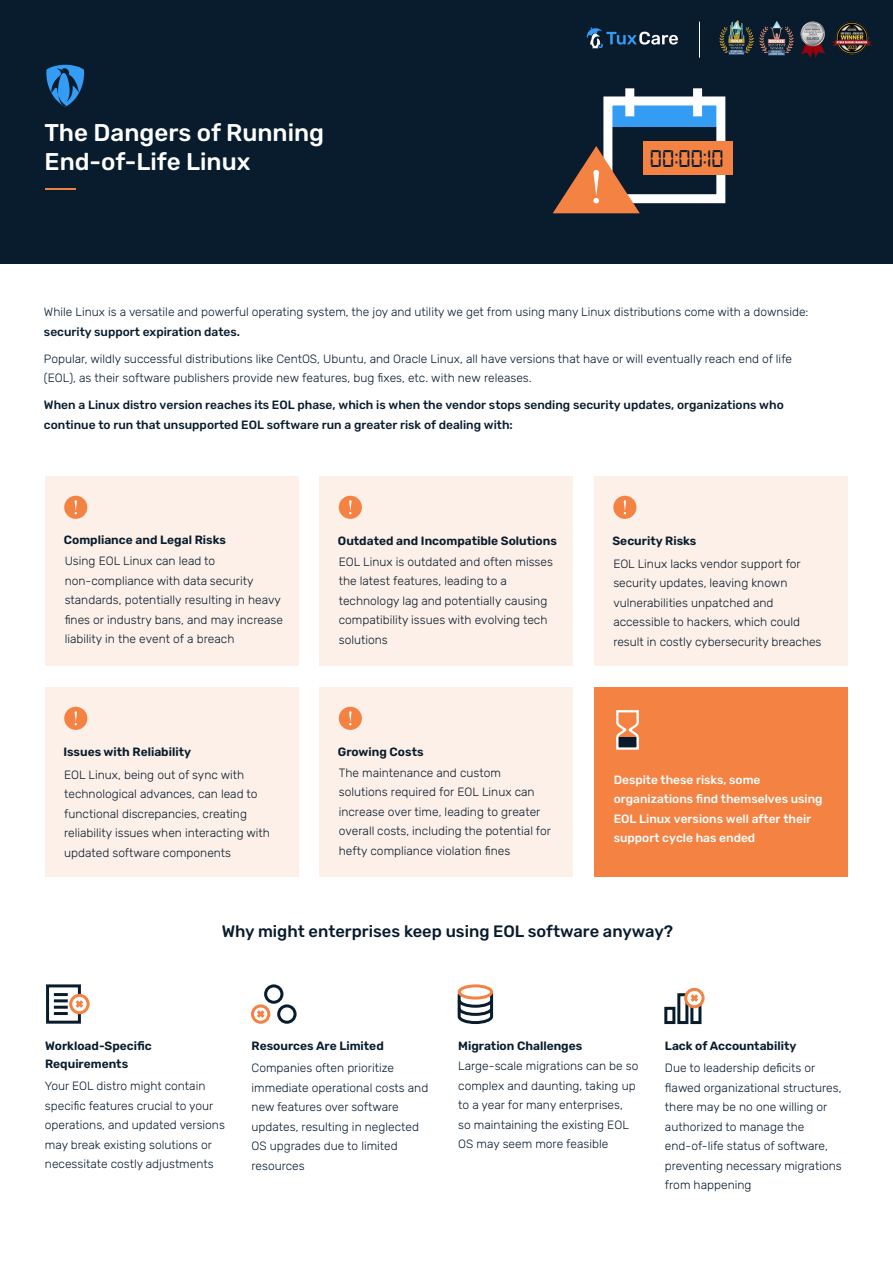
<style>
.page{position:relative;width:893px;height:1263px;background:#fff}
.page>*{position:absolute;margin:0;border:0;box-sizing:border-box;transform-origin:0 0}
.t1{font:25.8px "Digital 7";color:#081c2e}
.t2{font:500 24.15px/29.1px "Rubik";color:#fff}
.t3{font:500 16.5px "Rubik";color:#081c2e}
.t4{font:300 12px/19.5px "Rubik";color:#081c2e}
.t5{font:500 12px/19.5px "Rubik";color:#081c2e}
.t6{font:600 12px/18px "Rubik";color:#081c2e}
.t7{font:500 12px/19.5px "Rubik";color:#fff}
</style>
<div class="page">
<svg style="left:457px;top:989px;width:37px;height:36px"></svg>
<div style="left:0;top:0;width:893px;height:264px;background:#081c2e"></div>
<svg style="left:587px;top:27px;width:91px;height:21px"></svg>
<img style="left:719px;top:21px;width:35px;height:34px">
<img style="left:800px;top:21px;width:25px;height:37px">
<hr style="left:699px;top:22px;width:1px;height:36px;background:#fff">
<img style="left:759px;top:21px;width:35px;height:35px">
<img style="left:832px;top:21px;width:41px;height:34px">
<hr style="left:45px;top:188px;width:31px;height:2px;background:#eb8043">
<svg style="left:46px;top:65px;width:39px;height:42px"></svg>
<div style="left:608px;top:101px;width:113px;height:25px;background:#359cf3"></div>
<div style="left:603px;top:96px;width:122px;height:107px;border:9px solid #fff"></div>
<div style="left:625px;top:88px;width:9px;height:28px;background:#fff"></div>
<div style="left:693px;top:88px;width:9px;height:28px;background:#fff"></div>
<svg style="left:553px;top:146px;width:87px;height:67px"></svg>
<div style="left:643px;top:141px;width:90px;height:34px;background:#f48243"></div>
<div style="left:45px;top:476px;width:254px;height:190px;background:#fdf0e8"></div>
<div style="left:64px;top:496px;width:23px;height:23px;background:#f48243;border-radius:50%"></div>
<svg style="left:75px;top:500px;width:2px;height:14px"></svg>
<div style="left:319px;top:476px;width:254px;height:190px;background:#fdf0e8"></div>
<div style="left:339px;top:496px;width:23px;height:23px;background:#f48243;border-radius:50%"></div>
<svg style="left:349px;top:500px;width:3px;height:14px"></svg>
<div style="left:594px;top:476px;width:254px;height:190px;background:#fdf0e8"></div>
<div style="left:613px;top:496px;width:23px;height:23px;background:#f48243;border-radius:50%"></div>
<svg style="left:624px;top:500px;width:2px;height:14px"></svg>
<div style="left:45px;top:687px;width:254px;height:190px;background:#fdf0e8"></div>
<div style="left:64px;top:707px;width:23px;height:23px;background:#f48243;border-radius:50%"></div>
<svg style="left:75px;top:711px;width:2px;height:14px"></svg>
<div style="left:319px;top:687px;width:254px;height:190px;background:#fdf0e8"></div>
<div style="left:594px;top:687px;width:254px;height:190px;background:#f48243"></div>
<div style="left:339px;top:707px;width:23px;height:23px;background:#f48243;border-radius:50%"></div>
<svg style="left:349px;top:711px;width:3px;height:14px"></svg>
<svg style="left:616px;top:710px;width:23px;height:40px"></svg>
<div style="left:46px;top:984px;width:35px;height:40px;border:3px solid #081c2e"></div>
<hr style="left:54px;top:993px;width:14px;height:3px;background:#081c2e">
<hr style="left:54px;top:999px;width:14px;height:3px;background:#081c2e">
<hr style="left:54px;top:1006px;width:14px;height:3px;background:#081c2e">
<hr style="left:54px;top:1012px;width:14px;height:3px;background:#081c2e">
<div style="left:69px;top:994px;width:21px;height:20px;border:3px solid #f48243;border-radius:50%"></div>
<svg style="left:72px;top:997px;width:14px;height:14px"></svg>
<div style="left:251px;top:1004px;width:19px;height:20px;border:3px solid #f48243;border-radius:50%"></div>
<div style="left:277px;top:1004px;width:20px;height:20px;border:3px solid #081c2e;border-radius:50%"></div>
<div style="left:264px;top:984px;width:19px;height:20px;border:3px solid #081c2e;border-radius:50%"></div>
<svg style="left:254px;top:1007px;width:14px;height:14px"></svg>
<div style="left:458px;top:984px;width:35px;height:15px;border:3px solid #f48243;border-radius:50%"></div>
<div style="left:664px;top:1007px;width:11px;height:17px;border:3px solid #081c2e"></div>
<div style="left:690px;top:1002px;width:11px;height:22px;border:3px solid #081c2e"></div>
<div style="left:677px;top:993px;width:11px;height:31px;border:3px solid #081c2e"></div>
<div style="left:684px;top:988px;width:21px;height:20px;border:3px solid #f48243;border-radius:50%"></div>
<svg style="left:687px;top:991px;width:14px;height:14px"></svg>
<h2 class="t2" style="left:45px;top:118px;width:281px">The Dangers of Running<br>End-of-Life Linux</h2>
<h1 class="t1" style="left:650px;top:147px;width:75px">00:00:10</h1>
<p class="t4" style="left:44px;top:303px;width:766px">While Linux is a versatile and powerful operating system, the joy and utility we get from using many Linux distributions come with a downside:</p>
<p class="t5" style="left:44px;top:322px;width:198px">security support expiration dates.</p>
<p class="t4" style="left:44px;top:349px;width:750px">Popular, wildly successful distributions like CentOS, Ubuntu, and Oracle Linux, all have versions that have or will eventually reach end of life (EOL), as their software publishers provide new features, bug fixes, etc. with new releases.</p>
<p class="t5" style="left:44px;top:396px;width:741px">When a Linux distro version reaches its EOL phase, which is when the vendor stops sending security updates, organizations who continue to run that unsupported EOL software run a greater risk of dealing with:</p>
<p class="t6" style="left:64px;top:532px;width:164px">Compliance and Legal Risks</p>
<p class="t4" style="left:65px;top:552px;width:220px">Using EOL Linux can lead to non-compliance with data security standards, potentially resulting in heavy fines or industry bans, and may increase liability in the event of a breach</p>
<p class="t6" style="left:63px;top:743px;width:129px">Issues with Reliability</p>
<p class="t4" style="left:64px;top:765px;width:207px">EOL Linux, being out of sync with technological advances, can lead to functional discrepancies, creating reliability issues when interacting with updated software components</p>
<p class="t6" style="left:338px;top:532px;width:220px">Outdated and Incompatible Solutions</p>
<p class="t4" style="left:339px;top:552px;width:216px">EOL Linux is outdated and often misses the latest features, leading to a technology lag and potentially causing compatibility issues with evolving tech solutions</p>
<p class="t6" style="left:612px;top:532px;width:85px">Security Risks</p>
<p class="t4" style="left:613px;top:554px;width:210px">EOL Linux lacks vendor support for security updates, leaving known vulnerabilities unpatched and accessible to hackers, which could result in costly cybersecurity breaches</p>
<p class="t6" style="left:338px;top:743px;width:87px">Growing Costs</p>
<p class="t4" style="left:339px;top:763px;width:214px">The maintenance and custom solutions required for EOL Linux can increase over time, leading to greater overall costs, including the potential for hefty compliance violation fines</p>
<p class="t7" style="left:614px;top:770px;width:210px">Despite these risks, some organizations find themselves using<br>EOL Linux versions well after their support cycle has ended</p>
<h3 class="t3" style="left:222px;top:922px;width:453px">Why might enterprises keep using EOL software anyway?</h3>
<p class="t6" style="left:45px;top:1037px;width:108px">Workload-Specific<br>Requirements</p>
<p class="t6" style="left:252px;top:1037px;width:134px">Resources Are Limited</p>
<p class="t6" style="left:458px;top:1037px;width:126px">Migration Challenges</p>
<p class="t6" style="left:665px;top:1037px;width:133px">Lack of Accountability</p>
<p class="t4" style="left:458px;top:1056px;width:182px">Large-scale migrations can be so complex and daunting, taking up to a year for many enterprises, so maintaining the existing EOL<br>OS may seem more feasible</p>
<p class="t4" style="left:252px;top:1059px;width:178px">Companies often prioritize immediate operational costs and new features over software updates, resulting in neglected<br>OS upgrades due to limited resources</p>
<p class="t4" style="left:665px;top:1059px;width:178px">Due to leadership deficits or flawed organizational structures, there may be no one willing or authorized to manage the end-of-life status of software, preventing necessary migrations from happening</p>
<p class="t4" style="left:45px;top:1077px;width:181px">Your EOL distro might contain specific features crucial to your operations, and updated versions may break existing solutions or necessitate costly adjustments</p>
</div>
